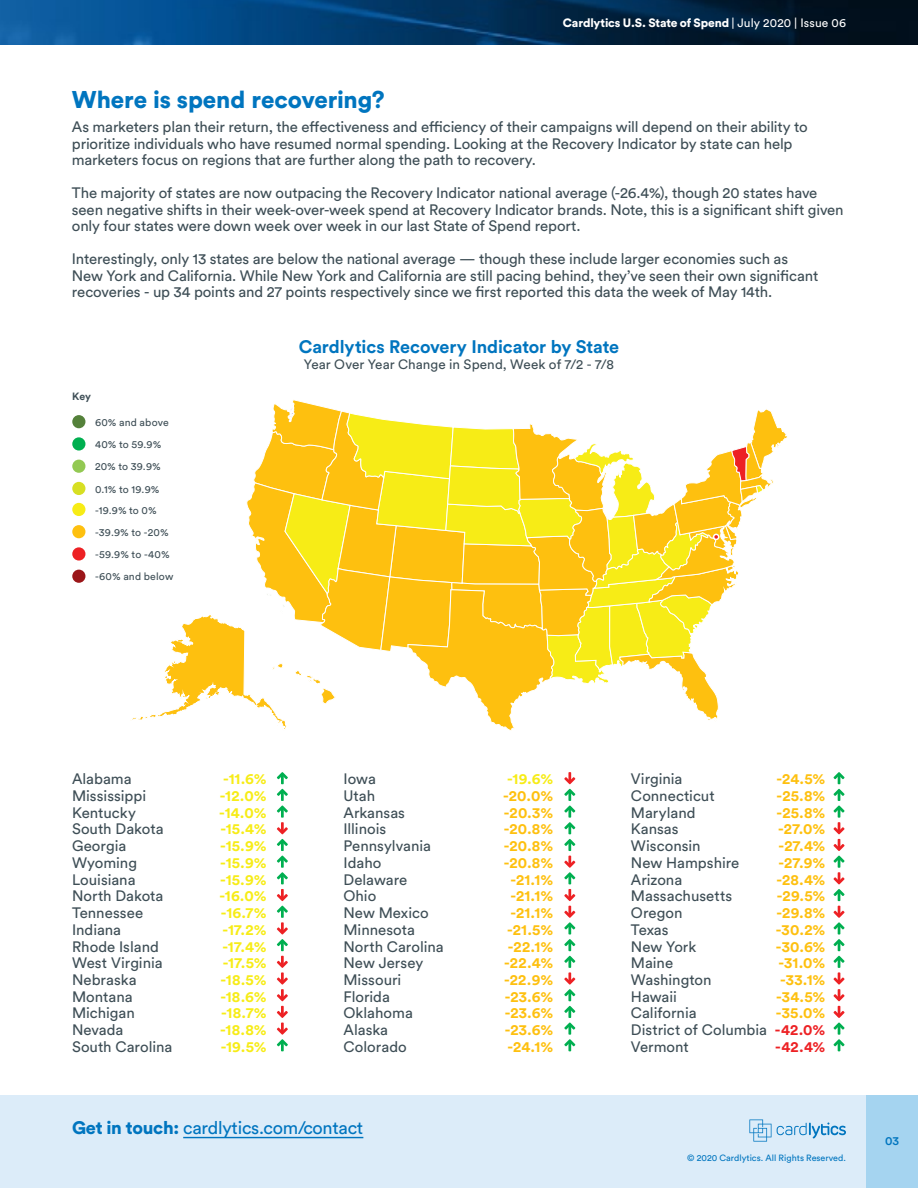
<style>
.page{position:relative;width:918px;height:1188px;background:#fff}
.page>*{position:absolute;margin:0;border:0;box-sizing:border-box;transform-origin:0 0}
.t1{font:900 24px "Circular Std";letter-spacing:-.005em;color:#0075bf}
.t2{font:700 18px "Circular Std";letter-spacing:-.01em;color:#0075bf}
.t3{font:18px "Circular Std";letter-spacing:-.015em;color:#0075bf}
.t4{font:15px/16.6px "Circular Std";letter-spacing:-.005em;color:#3e4e56}
.t5{font:700 15px/16.6px "Circular Std";letter-spacing:.015em;color:#fec00f;text-align:center}
.t6{font:700 15px/16.6px "Circular Std";letter-spacing:.015em;color:#f7ec16;text-align:justify}
.t7{font:700 15px/16.6px "Circular Std";color:#ed2124}
.t8{font:13.5px "Circular Std";letter-spacing:.005em;color:#3e4e56}
.t9{font:900 12px "Circular Std";letter-spacing:-.01em;color:#fff}
.t10{font:500 12px "Circular Std";color:#0075bf}
.t11{font:10.5px/22.2px "Circular Std";letter-spacing:.015em;color:#3e4e56}
.t12{font:700 10.5px "Circular Std";color:#3e4e56}
.t13{font:9px "Circular Std";color:#0075bf}
.s1{font-weight:400}
.s2{font-weight:900}
</style>
<div class="page">
<img style="left:0;top:0;width:918px;height:45px">
<div style="left:0;top:1095px;width:918px;height:93px;background:#dcecf9"></div>
<hr style="left:183px;top:1137px;width:180px;height:1px;background:#0075bf">
<svg style="left:749px;top:1119px;width:97px;height:23px"></svg>
<div style="left:866px;top:1095px;width:52px;height:93px;background:#a5d4f0"></div>
<div style="left:72px;top:415px;width:13px;height:13px;background:#54813a;border-radius:50%"></div>
<div style="left:72px;top:437px;width:13px;height:14px;background:#00af50;border-radius:50%"></div>
<div style="left:72px;top:460px;width:13px;height:13px;background:#93c953;border-radius:50%"></div>
<div style="left:72px;top:482px;width:13px;height:13px;background:#d7df23;border-radius:50%"></div>
<div style="left:72px;top:525px;width:13px;height:13px;background:#fec00f;border-radius:50%"></div>
<div style="left:72px;top:547px;width:13px;height:14px;background:#ed2124;border-radius:50%"></div>
<div style="left:72px;top:570px;width:13px;height:13px;background:#9b1619;border-radius:50%"></div>
<div style="left:72px;top:503px;width:13px;height:13px;background:#f7ec16;border-radius:50%"></div>
<svg style="left:132px;top:400px;width:655px;height:651px"></svg>
<svg style="left:833px;top:772px;width:12px;height:279px"></svg>
<p class="t9" style="left:563px;top:15px;width:285px">Cardlytics U.S. State of Spend <span class="s1">| July 2020 | Issue 06</span></p>
<h1 class="t1" style="left:72px;top:84px;width:314px">Where is spend recovering?</h1>
<p class="t4" style="left:72px;top:118px;width:737px">As marketers plan their return, the effectiveness and efficiency of their campaigns will depend on their ability to prioritize individuals who have resumed normal spending. Looking at the Recovery Indicator by state can help marketers focus on regions that are further along the path to recovery.</p>
<p class="t4" style="left:72px;top:184px;width:773px">The majority of states are now outpacing the Recovery Indicator national average (-26.4%), though 20 states have seen negative shifts in their week-over-week spend at Recovery Indicator brands. Note, this is a significant shift given only four states were down week over week in our last State of Spend report.</p>
<p class="t4" style="left:72px;top:250px;width:748px">Interestingly, only 13 states are below the national average — though these include larger economies such as<br>New York and California. While New York and California are still pacing behind, they’ve seen their own significant recoveries - up 34 points and 27 points respectively since we first reported this data the week of May 14th.</p>
<p class="t2" style="left:299px;top:335px;width:322px">Cardlytics Recovery Indicator by State</p>
<p class="t8" style="left:304px;top:356px;width:312px">Year Over Year Change in Spend, Week of 7/2 - 7/8</p>
<p class="t12" style="left:72px;top:390px;width:20px">Key</p>
<p class="t11" style="left:95px;top:411px;width:75px">60% and above<br>40% to 59.9%<br>20% to 39.9%<br>0.1% to 19.9%</p>
<p class="t11" style="left:95px;top:521px;width:80px">-39.9% to -20% -59.9% to -40% -60% and below</p>
<p class="t11" style="left:95px;top:499px;width:63px">-19.9% to 0%</p>
<p class="t4" style="left:72px;top:770px;width:102px">Alabama<br>Mississippi<br>Kentucky<br>South Dakota<br>Georgia<br>Wyoming<br>Louisiana<br>North Dakota<br>Tennessee<br>Indiana<br>Rhode Island<br>West Virginia<br>Nebraska<br>Montana<br>Michigan<br>Nevada<br>South Carolina</p>
<p class="t6" style="left:219px;top:770px;width:49px">-11.6% -12.0% -14.0% -15.4% -15.9% -15.9% -15.9% -16.0% -16.7% -17.2% -17.4% -17.5% -18.5% -18.6% -18.7% -18.8% -19.5%</p>
<p class="t4" style="left:343px;top:770px;width:102px">Iowa<br>Utah<br>Arkansas<br>Illinois<br>Pennsylvania<br>Idaho<br>Delaware<br>Ohio<br>New Mexico<br>Minnesota<br>North Carolina<br>New Jersey<br>Missouri<br>Florida<br>Oklahoma<br>Alaska<br>Colorado</p>
<p class="t6" style="left:507px;top:770px;width:48px">-19.6%</p>
<p class="t5" style="left:503px;top:787px;width:52px">-20.0% -20.3% -20.8% -20.8% -20.8% -21.1% -21.1% -21.1% -21.5% -22.1% -22.4% -22.9% -23.6% -23.6% -23.6% -24.1%</p>
<p class="t3" style="left:72px;top:1117px;width:293px"><span class="s2">Get in touch:</span> cardlytics.com/contact</p>
<p class="t4" style="left:631px;top:770px;width:138px">Virginia<br>Connecticut<br>Maryland<br>Kansas<br>Wisconsin<br>New Hampshire<br>Arizona<br>Massachusetts<br>Oregon<br>Texas<br>New York<br>Maine<br>Washington<br>Hawaii<br>California<br>District of Columbia<br>Vermont</p>
<p class="t5" style="left:776px;top:770px;width:51px;text-align:justify">-24.5% -25.8% -25.8% -27.0% -27.4% -27.9% -28.4% -29.5% -29.8% -30.2% -30.6% -31.0% -33.1% -34.5% -35.0%</p>
<p class="t7" style="left:775px;top:1021px;width:52px">-42.0% -42.4%</p>
<p class="t13" style="left:687px;top:1152px;width:160px">© 2020 Cardlytics. All Rights Reserved.</p>
<p class="t10" style="left:885px;top:1133px;width:16px">03</p>
</div>
